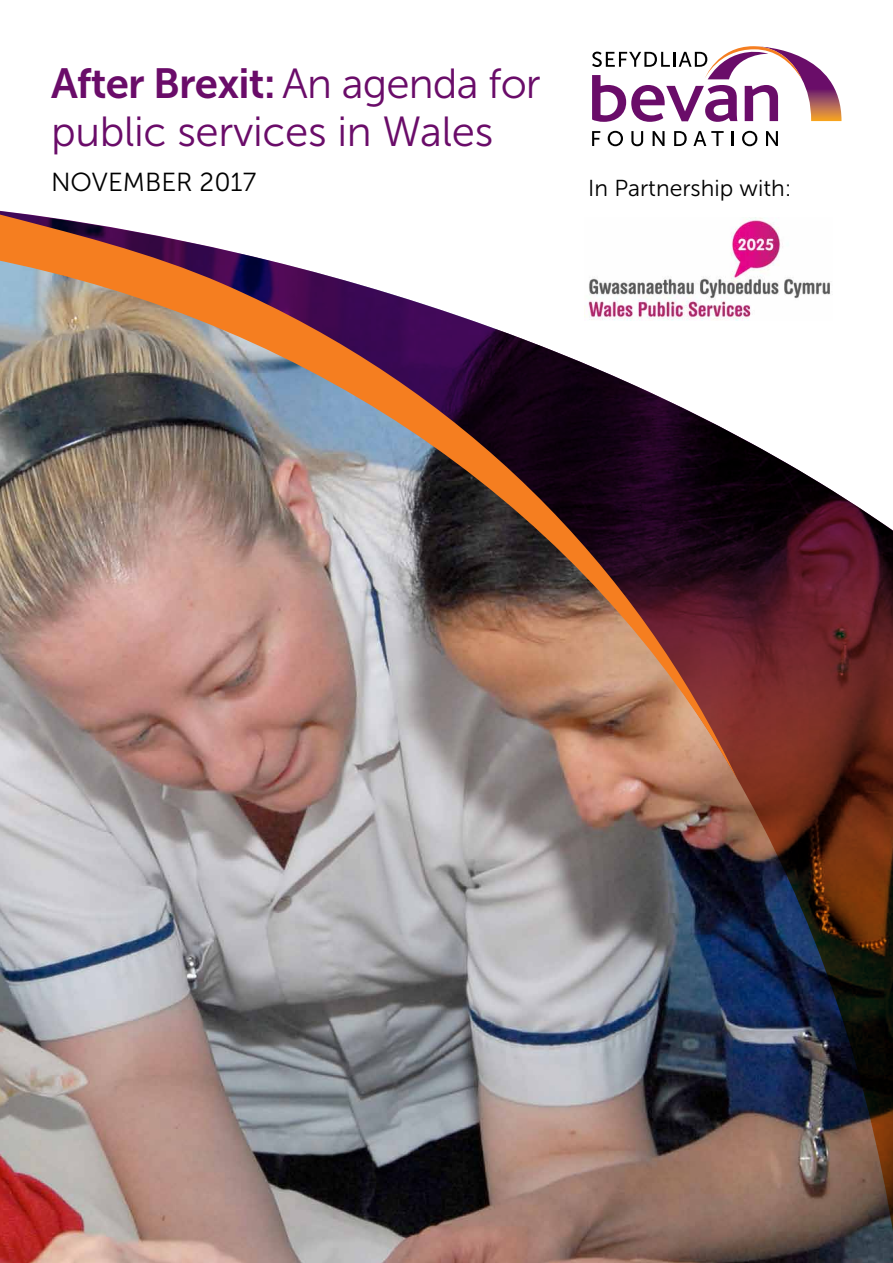
<style>
.page{position:relative;width:893px;height:1263px;background:#fff}
.page>*{position:absolute;margin:0;border:0;box-sizing:border-box;transform-origin:0 0}
.t1{font:42px "Museo Sans 700";letter-spacing:-.02em;color:#6a0c69}
.t2{font:42px "Museo Sans 300";letter-spacing:-.01em;color:#6a0c69}
.t3{font:25.95px "Museo Sans 300";color:#000}
.t4{font:22.95px "Museo Sans 300";color:#000}
.s1{font-family:"Museo Sans 300"}
</style>
<div class="page">
<img style="left:0;top:210px;width:893px;height:1053px">
<img style="left:0;top:211px;width:737px;height:568px">
<svg style="left:592px;top:131px;width:8px;height:15px"></svg>
<svg style="left:608px;top:131px;width:15px;height:15px"></svg>
<svg style="left:631px;top:131px;width:12px;height:15px"></svg>
<svg style="left:653px;top:131px;width:11px;height:15px"></svg>
<svg style="left:674px;top:131px;width:13px;height:15px"></svg>
<svg style="left:693px;top:131px;width:31px;height:15px"></svg>
<svg style="left:731px;top:131px;width:2px;height:15px"></svg>
<svg style="left:742px;top:131px;width:15px;height:15px"></svg>
<svg style="left:766px;top:131px;width:12px;height:15px"></svg>
<svg style="left:592px;top:46px;width:249px;height:76px"></svg>
<img style="left:585px;top:217px;width:247px;height:103px">
<p class="t1" style="left:51px;top:60px;width:491px">After Brexit: <span class="s1">An agenda for</span></p>
<p class="t2" style="left:51px;top:109px;width:444px">public services in Wales</p>
<p class="t3" style="left:51px;top:168px;width:207px">november 2017</p>
<p class="t4" style="left:588px;top:176px;width:205px">In Partnership with:</p>
</div>
